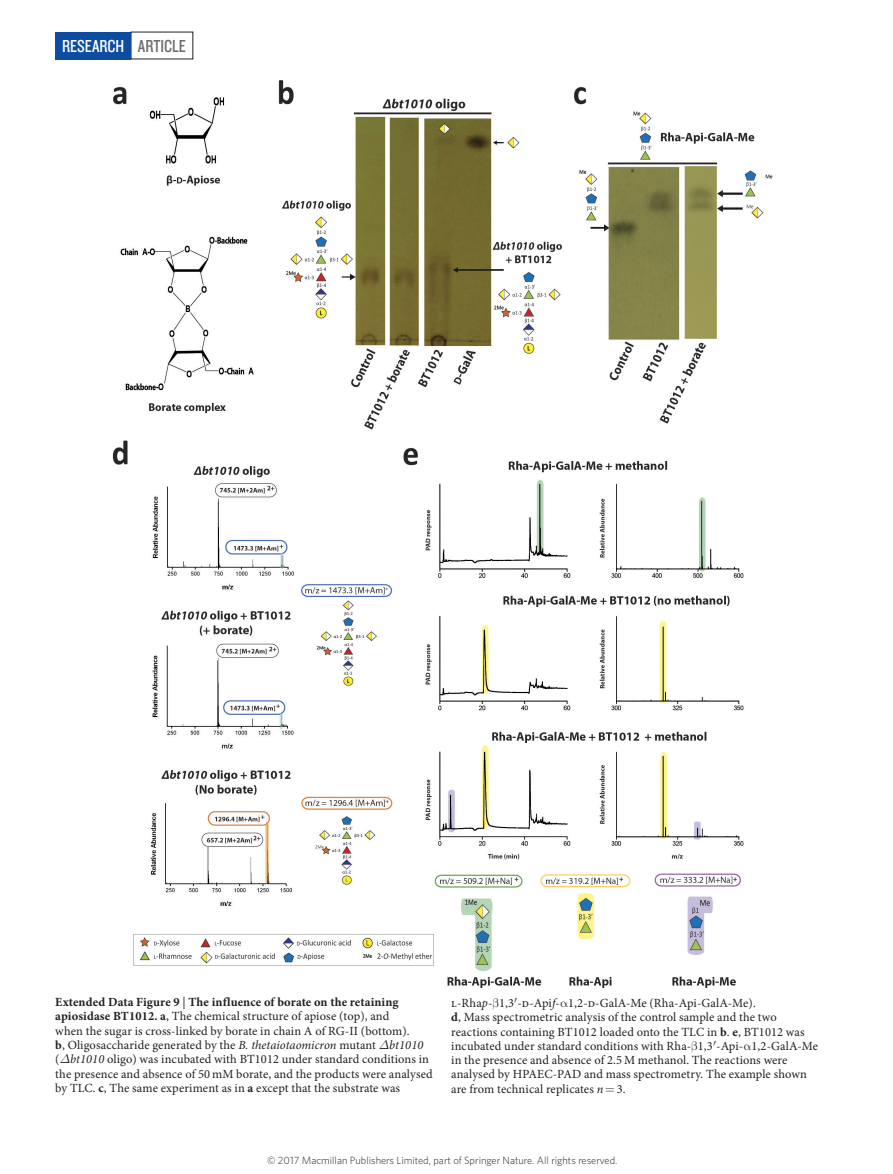
<style>
.page{position:relative;width:893px;height:1174px;background:#fff}
.page>*{position:absolute;margin:0;border:0;box-sizing:border-box;transform-origin:0 0}
.t1{font:18px "Knockout 29 Junior Ltweight";color:#fff}
.t2{font:12.45px/14.2px "Minion Pro";letter-spacing:.005em;color:#231f20}
.t3{font:300 10.5px "Whitney";color:#231f20}
.s1{color:#6c6d70}
.s2{font-weight:700}
.s3{font-style:italic}
</style>
<div class="page">
<div style="left:55px;top:32px;width:76px;height:27px;background:#0d4da1"></div>
<img style="left:112px;top:81px;width:660px;height:907px">
<h1 class="t1" style="left:62px;top:34px;width:125px">RESEARCH <span class="s1">ARTICLE</span></h1>
<p class="t2" style="left:55px;top:995px;width:379px"><span class="s2">Extended Data Figure 9</span> | <span class="s2">The influence of borate on the retaining apiosidase BT1012. a</span>, The chemical structure of apiose (top), and<br>when the sugar is cross-linked by borate in chain A of RG-II (bottom).<br><span class="s2">b</span>, Oligosaccharide generated by the <span class="s3">B. thetaiotaomicron</span> mutant <span class="s3">bt1010<br></span>( <span class="s3">bt1010</span> oligo) was incubated with BT1012 under standard conditions in the presence and absence of 50 mM borate, and the products were analysed by TLC. <span class="s2">c</span>, The same experiment as in <span class="s2">a</span> except that the substrate was</p>
<p class="t2" style="left:451px;top:996px;width:368px">l-Rha<span class="s3">p</span>- 1,3 -d-Api<span class="s3">f</span>- 1,2-d-GalA-Me (Rha-Api-GalA-Me).<br><span class="s2">d</span>, Mass spectrometric analysis of the control sample and the two reactions containing BT1012 loaded onto the TLC in <span class="s2">b</span>. <span class="s2">e</span>, BT1012 was incubated under standard conditions with Rha- 1,3 -Api- 1,2-GalA-Me in the presence and absence of 2.5M methanol. The reactions were analysed by HPAEC-PAD and mass spectrometry. The example shown are from technical replicates <span class="s3">n</span> 3.</p>
<p class="t3" style="left:267px;top:1153px;width:352px">© 2017 Macmillan Publishers Limited, part of Springer Nature. All rights reserved.</p>
</div>
